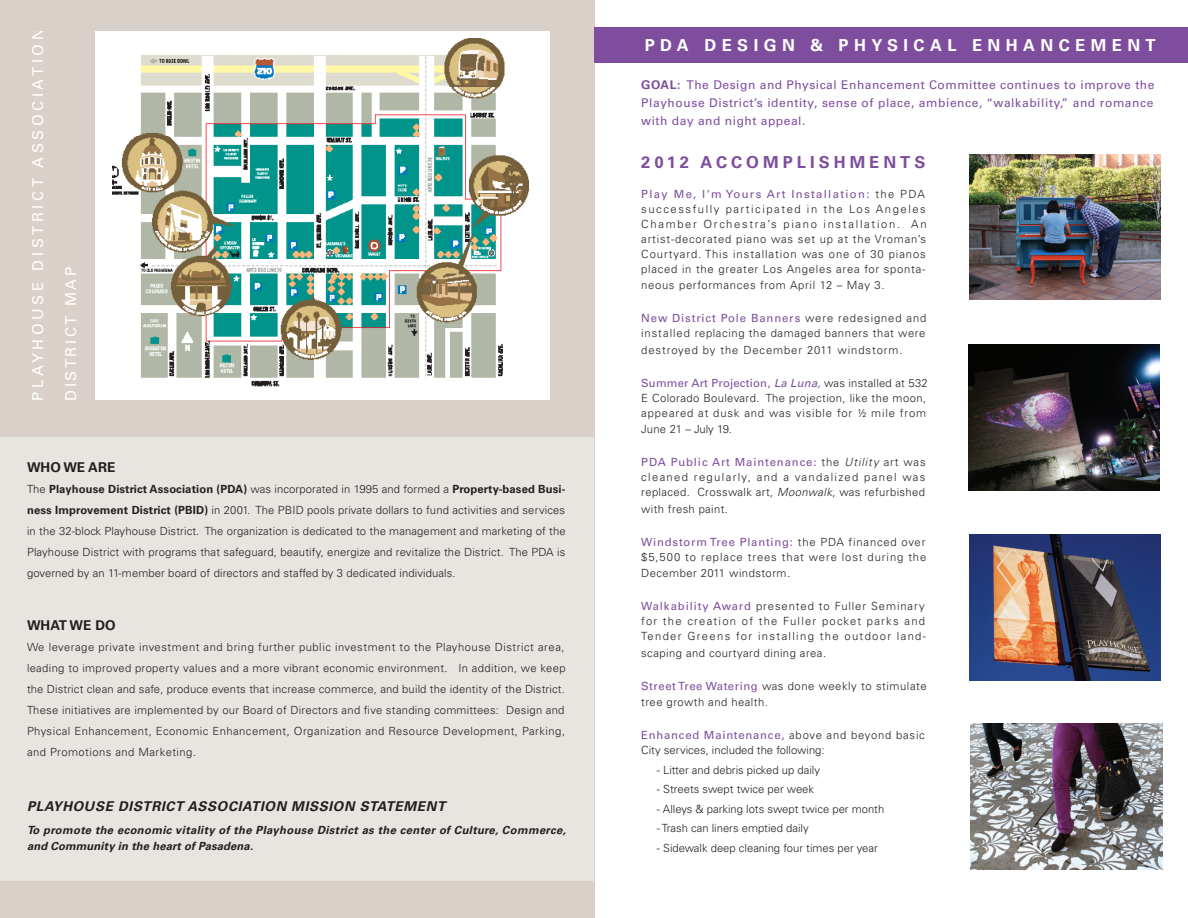
<style>
.page{position:relative;width:1188px;height:918px;background:#fff}
.page>*{position:absolute;margin:0;border:0;box-sizing:border-box;transform-origin:0 0}
.t1{font:700 16.5px "Univers LT Std";letter-spacing:.33em;color:#fff}
.t2{font:700 16.5px "Univers LT Std";letter-spacing:.245em;color:#7e4d9e}
.t3{font:15px "Univers LT Std";letter-spacing:.24em;color:#fff}
.t4{font:15px "Univers LT Std";letter-spacing:.17em;color:#fff}
.t5{font:italic 700 13.5px "Univers LT Std";letter-spacing:.05em;color:#231f20}
.t6{font:700 13.5px "Univers LT Std";letter-spacing:.01em;color:#231f20}
.t7{font:12px "Univers LT Std";letter-spacing:.045em;color:#7e4d9e}
.t8{font:300 11.25px/21px "Univers LT Std";letter-spacing:.04em;color:#231f20;text-align:justify}
.t9{font:300 11.25px/15px "Univers LT Std";letter-spacing:.08em;color:#231f20}
.t10{font:300 11.25px/15px "Univers LT Std";color:#231f20}
.t11{font:italic 700 11.25px/16.2px "Univers LT Std";letter-spacing:.03em;color:#231f20}
.t12{font:300 11.25px "Univers LT Std";letter-spacing:.06em;color:#231f20}
.s1{font-weight:700}
.s2{font-weight:400;color:#7e4d9e}
.s3{font-weight:400;font-style:italic;color:#7e4d9e}
.s4{font-style:italic}
</style>
<div class="page">
<img style="left:971px;top:723px;width:191px;height:146px">
<div style="left:550px;top:0;width:45px;height:441px;background:#d8d0c9"></div>
<div style="left:0;top:0;width:94px;height:437px;background:#d8d0c9"></div>
<div style="left:0;top:401px;width:594px;height:517px;background:#d8d0c9"></div>
<div style="left:0;top:437px;width:594px;height:443px;background:#e8e4e0"></div>
<img style="left:112px;top:39px;width:416px;height:348px">
<div style="left:0;top:0;width:593px;height:30px;background:#d8d0c9"></div>
<div style="left:595px;top:27px;width:593px;height:36px;background:#7e4d9e"></div>
<img style="left:969px;top:154px;width:192px;height:146px">
<img style="left:968px;top:344px;width:192px;height:146px">
<img style="left:970px;top:535px;width:191px;height:145px">
<p class="t3" style="left:29px;top:401px;width:373px;rotate:-90deg">PLAYHOUSE DISTRICT ASSOCIATION</p>
<p class="t4" style="left:62px;top:401px;width:135px;rotate:-90deg">DISTRICT MAP</p>
<p class="t6" style="left:27px;top:459px;width:90px">WHO WE ARE</p>
<p class="t8" style="left:27px;top:478px;width:540px">The <span class="s1">Playhouse District Association (PDA)</span> was incorporated in 1995 and formed a <span class="s1">Property-based Busi&shy;ness Improvement District (PBID)</span> in 2001. The PBID pools private dollars to fund activities and services in the 32-block Playhouse District. The organization is dedicated to the management and marketing of the Playhouse District with programs that safeguard, beautify, energize and revitalize the District. The PDA is governed by an 11-member board of directors and staffed by 3 dedicated individuals.</p>
<p class="t6" style="left:27px;top:618px;width:90px">WHAT WE DO</p>
<p class="t8" style="left:27px;top:637px;width:540px">We leverage private investment and bring further public investment to the Playhouse District area, leading to improved property values and a more vibrant economic environment. In addition, we keep the District clean and safe, produce events that increase commerce, and build the identity of the District.<br>These initiatives are implemented by our Board of Directors and five standing committees: Design and Physical Enhancement, Economic Enhancement, Organization and Resource Development, Parking, and Promotions and Marketing.</p>
<p class="t5" style="left:27px;top:798px;width:420px">PLAYHOUSE DISTRICT ASSOCIATION MISSION STATEMENT</p>
<p class="t11" style="left:27px;top:822px;width:540px">To promote the economic vitality of the Playhouse District as the center of Culture, Commerce, and Community in the heart of Pasadena.</p>
<p class="t1" style="left:645px;top:35px;width:512px">PDA DESIGN &amp; PHYSICAL ENHANCEMENT</p>
<p class="t7" style="left:641px;top:78px;width:515px"><span class="s1">GOAL:</span> The Design and Physical Enhancement Committee continues to improve the</p>
<p class="t7" style="left:641px;top:96px;width:514px">Playhouse District’s identity, sense of place, ambience, “walkability,” and romance</p>
<p class="t7" style="left:641px;top:114px;width:166px">with day and night appeal.</p>
<p class="t2" style="left:641px;top:152px;width:286px">2012 ACCOMPLISHMENTS</p>
<p class="t9" style="left:641px;top:186px;width:287px"><span class="s2">Play Me, I’m Yours Art Installation:</span> the PDA successfully participated in the Los Angeles Chamber Orchestra’s piano installation. An artist-decorated piano was set up at the Vroman’s Courtyard. This installation was one of 30 pianos placed in the greater Los Angeles area for sponta-</p>
<p class="t12" style="left:641px;top:278px;width:245px">neous performances from April 12 – May 3.</p>
<p class="t8" style="left:641px;top:311px;width:287px;line-height:15px"><span class="s2">New District Pole Banners</span> were redesigned and installed replacing the damaged banners that were</p>
<p class="t9" style="left:641px;top:342px;width:263px">destroyed by the December 2011 windstorm.</p>
<p class="t8" style="left:641px;top:375px;width:288px;line-height:15px;text-align:left"><span class="s2">Summer Art Projection,</span> <span class="s3">La Luna,</span> was installed at 532<br>E Colorado Boulevard. The projection, like the moon, appeared at dusk and was visible for ½ mile from</p>
<p class="t10" style="left:641px;top:422px;width:92px">June 21 – July 19.</p>
<p class="t8" style="left:641px;top:455px;width:286px;line-height:15px"><span class="s2">PDA Public Art Maintenance:</span> the <span class="s4">Utility</span> art was cleaned regularly, and a vandalized panel was replaced. Crosswalk art, <span class="s4">Moonwalk</span>, was refurbished</p>
<p class="t8" style="left:641px;top:498px;width:88px">with fresh paint.</p>
<p class="t9" style="left:641px;top:534px;width:287px"><span class="s2">Windstorm Tree Planting:</span> the PDA financed over $5,500 to replace trees that were lost during the</p>
<p class="t8" style="left:641px;top:563px;width:150px">December 2011 windstorm.</p>
<p class="t8" style="left:641px;top:599px;width:286px;line-height:15px"><span class="s2">Walkability Award</span> presented to Fuller Seminary for the creation of the Fuller pocket parks and Tender Greens for installing the outdoor land-</p>
<p class="t8" style="left:641px;top:642px;width:186px">scaping and courtyard dining area.</p>
<p class="t8" style="left:641px;top:677px;width:287px;line-height:16.5px"><span class="s2">Street Tree Watering</span> was done weekly to stimulate tree growth and health.</p>
<p class="t10" style="left:641px;top:728px;width:285px"><span class="s2">Enhanced Maintenance,</span> above and beyond basic<br>City services, included the following:</p>
<p class="t10" style="left:657px;top:762px;width:165px">- Litter and debris picked up daily</p>
<p class="t10" style="left:657px;top:782px;width:159px">- Streets swept twice per week</p>
<p class="t10" style="left:657px;top:801px;width:229px">- Alleys &amp; parking lots swept twice per month</p>
<p class="t10" style="left:657px;top:821px;width:153px">- Trash can liners emptied daily</p>
<p class="t10" style="left:657px;top:840px;width:223px">- Sidewalk deep cleaning four times per year</p>
</div>
